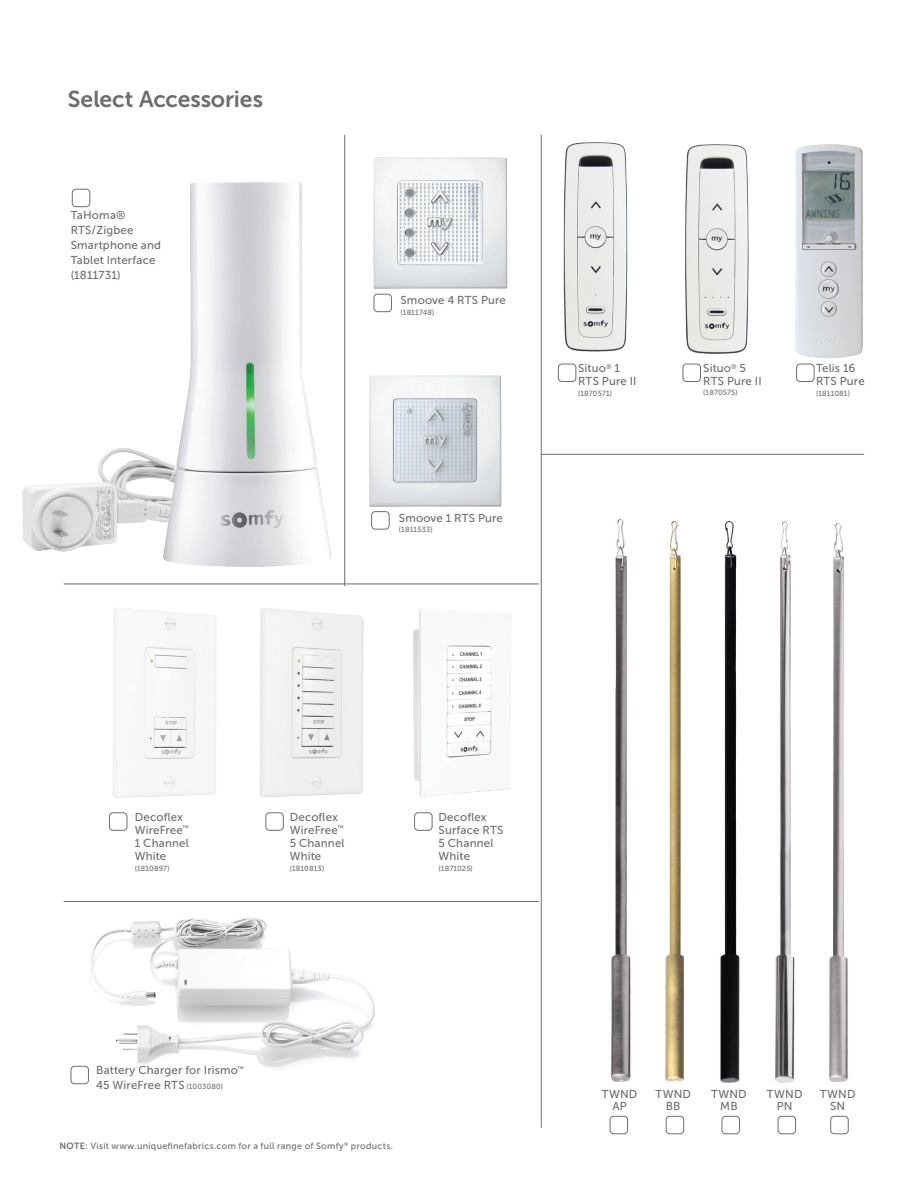
<style>
.page{position:relative;width:918px;height:1188px;background:#fff}
.page>*{position:absolute;margin:0;border:0;box-sizing:border-box;transform-origin:0 0}
.t1{font:22.95px "Museo Sans 700";letter-spacing:-.005em;color:#6c6d70}
.t2{font:11.55px/13px "Museo Sans 500";letter-spacing:.015em;color:#6c6d70}
.t3{font:9px "Museo Sans 500";letter-spacing:.035em;color:#6c6d70}
.t4{font:7.5px "Museo Sans 500";letter-spacing:.015em;color:#6c6d70}
.s1{font-size:7.5px}
.s2{font-family:"Museo Sans 700"}
</style>
<div class="page">
<div style="left:266px;top:813px;width:18px;height:17px;border:1px solid #6c6d70;border-radius:4px"></div>
<div style="left:371px;top:511px;width:18px;height:18px;border:1px solid #6c6d70;border-radius:4px"></div>
<div style="left:109px;top:813px;width:18px;height:17px;border:1px solid #6c6d70;border-radius:4px"></div>
<div style="left:374px;top:294px;width:18px;height:18px;border:1px solid #6c6d70;border-radius:4px"></div>
<div style="left:72px;top:189px;width:18px;height:18px;border:1px solid #6c6d70;border-radius:4px"></div>
<div style="left:558px;top:364px;width:18px;height:18px;border:1px solid #6c6d70;border-radius:4px"></div>
<div style="left:683px;top:364px;width:18px;height:18px;border:1px solid #6c6d70;border-radius:4px"></div>
<div style="left:796px;top:364px;width:18px;height:18px;border:1px solid #6c6d70;border-radius:4px"></div>
<div style="left:71px;top:1066px;width:18px;height:18px;border:1px solid #6c6d70;border-radius:4px"></div>
<div style="left:414px;top:813px;width:18px;height:17px;border:1px solid #6c6d70;border-radius:4px"></div>
<img style="left:22px;top:448px;width:122px;height:104px">
<img style="left:72px;top:918px;width:303px;height:154px">
<img style="left:144px;top:182px;width:190px;height:402px">
<img style="left:563px;top:142px;width:65px;height:210px">
<img style="left:685px;top:144px;width:64px;height:210px">
<img style="left:795px;top:144px;width:68px;height:214px">
<img style="left:260px;top:608px;width:104px;height:206px">
<img style="left:413px;top:609px;width:99px;height:188px">
<img style="left:109px;top:608px;width:108px;height:210px">
<img style="left:373px;top:157px;width:135px;height:138px">
<img style="left:369px;top:375px;width:133px;height:137px">
<img style="left:665px;top:521px;width:20px;height:561px">
<img style="left:611px;top:519px;width:20px;height:563px">
<img style="left:720px;top:521px;width:20px;height:562px">
<img style="left:775px;top:521px;width:20px;height:562px">
<img style="left:829px;top:523px;width:19px;height:559px">
<div style="left:610px;top:1116px;width:18px;height:18px;border:1px solid #6c6d70;border-radius:4px"></div>
<div style="left:722px;top:1116px;width:18px;height:18px;border:1px solid #6c6d70;border-radius:4px"></div>
<div style="left:666px;top:1116px;width:18px;height:18px;border:1px solid #6c6d70;border-radius:4px"></div>
<div style="left:778px;top:1116px;width:18px;height:18px;border:1px solid #6c6d70;border-radius:4px"></div>
<div style="left:831px;top:1116px;width:17px;height:18px;border:1px solid #6c6d70;border-radius:4px"></div>
<hr style="left:64px;top:584px;width:475px;height:1px;background:#6c6d70">
<hr style="left:541px;top:135px;width:1px;height:992px;background:#6c6d70">
<hr style="left:344px;top:135px;width:1px;height:451px;background:#6c6d70">
<hr style="left:541px;top:454px;width:323px;height:1px;background:#6c6d70">
<hr style="left:64px;top:901px;width:475px;height:1px;background:#6c6d70">
<h1 class="t1" style="left:68px;top:86px;width:197px">Select Accessories</h1>
<p class="t2" style="left:71px;top:208px;width:92px;line-height:15px">TaHoma®<br>RTS/Zigbee<br>Smartphone and<br>Tablet Interface (1811731)</p>
<p class="t2" style="left:401px;top:294px;width:107px">Smoove 4 RTS Pure</p>
<p class="t4" style="left:401px;top:308px;width:35px">(1811748)</p>
<p class="t2" style="left:399px;top:511px;width:106px">Smoove 1 RTS Pure</p>
<p class="t4" style="left:399px;top:525px;width:35px">(1811533)</p>
<p class="t2" style="left:578px;top:362px;width:60px">Situo<sup>®</sup> 1<br>RTS Pure II</p>
<p class="t4" style="left:578px;top:389px;width:36px">(1870571)</p>
<p class="t2" style="left:703px;top:362px;width:60px;line-height:12.1px">Situo<sup>®</sup> 5<br>RTS Pure II</p>
<p class="t4" style="left:703px;top:388px;width:36px">(1870575)</p>
<p class="t2" style="left:816px;top:362px;width:50px">Telis 16<br>RTS Pure</p>
<p class="t4" style="left:816px;top:389px;width:35px">(1811081)</p>
<p class="t2" style="left:135px;top:811px;width:56px">Decoflex<br>WireFree<sup>™<br></sup>1 Channel<br>White</p>
<p class="t4" style="left:135px;top:864px;width:37px">(1810897)</p>
<p class="t2" style="left:290px;top:811px;width:56px">Decoflex<br>WireFree<sup>™<br></sup>5 Channel<br>White</p>
<p class="t4" style="left:290px;top:864px;width:36px">(1810813)</p>
<p class="t2" style="left:439px;top:811px;width:66px">Decoflex<br>Surface RTS<br>5 Channel<br>White</p>
<p class="t4" style="left:439px;top:864px;width:36px">(1871025)</p>
<p class="t2" style="left:96px;top:1063px;width:149px;line-height:15px">Battery Charger for Irismo<sup>™<br></sup>45 WireFree RTS <span class="s1">(1003080)</span></p>
<p class="t3" style="left:59px;top:1141px;width:335px"><span class="s2">NOTE:</span> Visit www.uniquefinefabrics.com for a full range of Somfy<sup>®</sup> products.</p>
<p class="t2" style="left:602px;top:1088px;width:37px;line-height:11.6px;text-align:center">TWND<br>AP</p>
<p class="t2" style="left:655px;top:1088px;width:37px;line-height:11.6px;text-align:center">TWND<br>BB</p>
<p class="t2" style="left:711px;top:1088px;width:37px;line-height:11.6px;text-align:center">TWND<br>MB</p>
<p class="t2" style="left:767px;top:1088px;width:37px;line-height:11.6px;text-align:center">TWND<br>PN</p>
<p class="t2" style="left:820px;top:1088px;width:37px;line-height:11.6px;text-align:center">TWND<br>SN</p>
</div>
